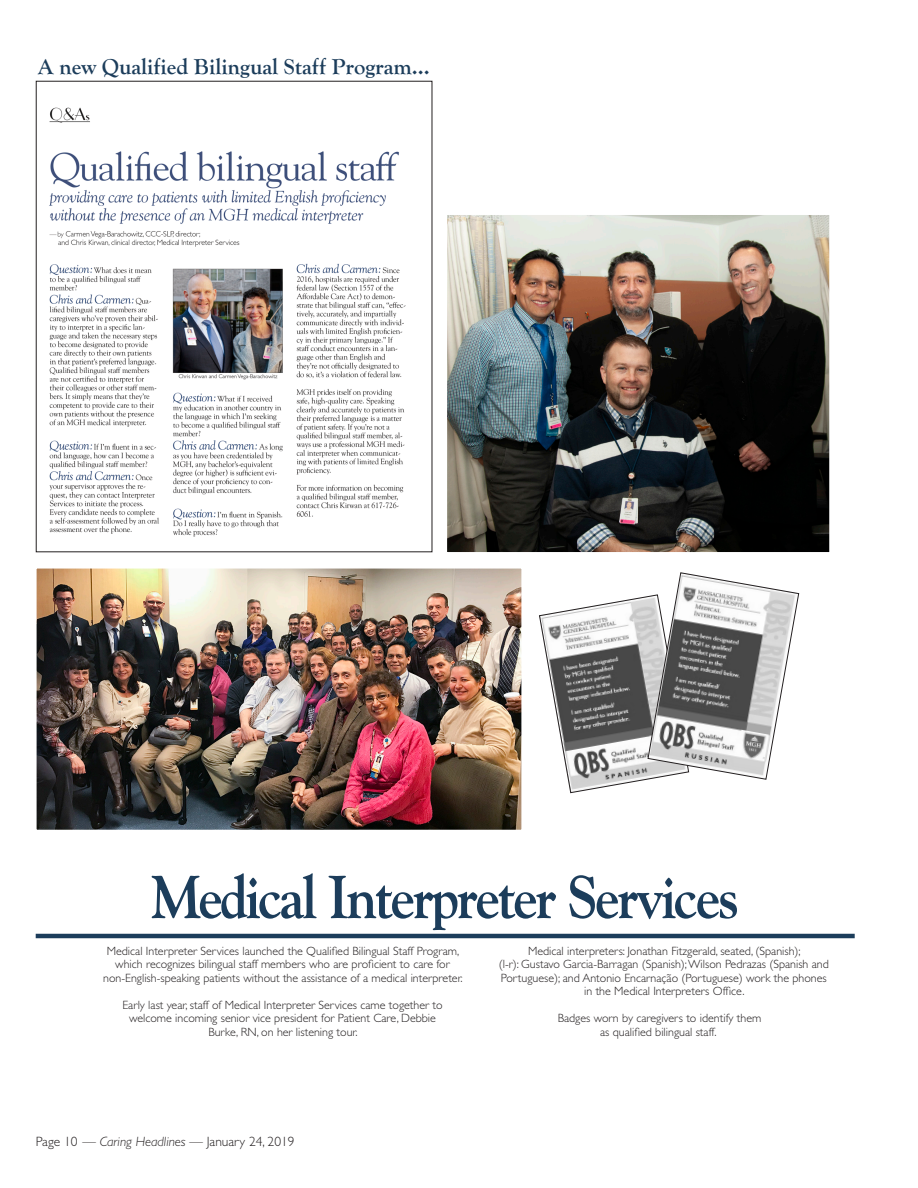
<style>
.page{position:relative;width:918px;height:1188px;background:#fff}
.page>*{position:absolute;margin:0;border:0;box-sizing:border-box;transform-origin:0 0}
.AR---BOLD_TITLE{font:700 60px "Goudy Std";letter-spacing:-.05em;color:#1c3d5b;scale:.93 1}
.AR---TOP_SUBTITLE_TE{font:700 22.5px "Goudy Old Style T";color:#1c3d5b}
.t1{font:300 13.5px "Gill Sans Std";color:#231f20}
.AR---PHOTO_CAPTION{font:300 12px/13.5px "Gill Sans Std";color:#231f20;text-align:center}
.s1{font-style:italic}
</style>
<div class="page">
<svg style="left:539px;top:572px;width:260px;height:221px"></svg>
<hr style="left:36px;top:934px;width:819px;height:4px;background:#1c3d5b">
<img style="left:448px;top:216px;width:380px;height:335px">
<img style="left:38px;top:570px;width:482px;height:259px">
<img style="left:49px;top:107px;width:357px;height:430px">
<p class="AR---TOP_SUBTITLE_TE" style="left:38px;top:54px;width:393px">A new Qualified Bilingual Staff Program...</p>
<p class="AR---BOLD_TITLE" style="left:151px;top:861px;width:634px">Medical Interpreter Services</p>
<p class="AR---PHOTO_CAPTION" style="left:103px;top:944px;width:361px">Medical Interpreter Services launched the Qualified Bilingual Staff Program, which recognizes bilingual staff members who are proficient to care for non-English-speaking patients without the assistance of a medical interpreter.</p>
<p class="AR---PHOTO_CAPTION" style="left:122px;top:998px;width:322px">Early last year, staff of Medical Interpreter Services came together to welcome incoming senior vice president for Patient Care, Debbie<br>Burke, RN, on her listening tour.</p>
<p class="AR---PHOTO_CAPTION" style="left:528px;top:944px;width:274px">Medical interpreters: Jonathan Fitzgerald, seated, (Spanish);</p>
<p class="AR---PHOTO_CAPTION" style="left:499px;top:958px;width:332px">(l-r): Gustavo Garcia-Barragan (Spanish); Wilson Pedrazas (Spanish and<br>Portuguese); and Antonio Encarnação (Portuguese) work the phones in the Medical Interpreters Office.</p>
<p class="AR---PHOTO_CAPTION" style="left:558px;top:1012px;width:205px">Badges worn by caregivers to identify them as qualified bilingual staff.</p>
<p class="t1" style="left:36px;top:1134px;width:260px">Page 10 — <span class="s1">Caring Headlines</span> — January 24, 2019</p>
</div>
